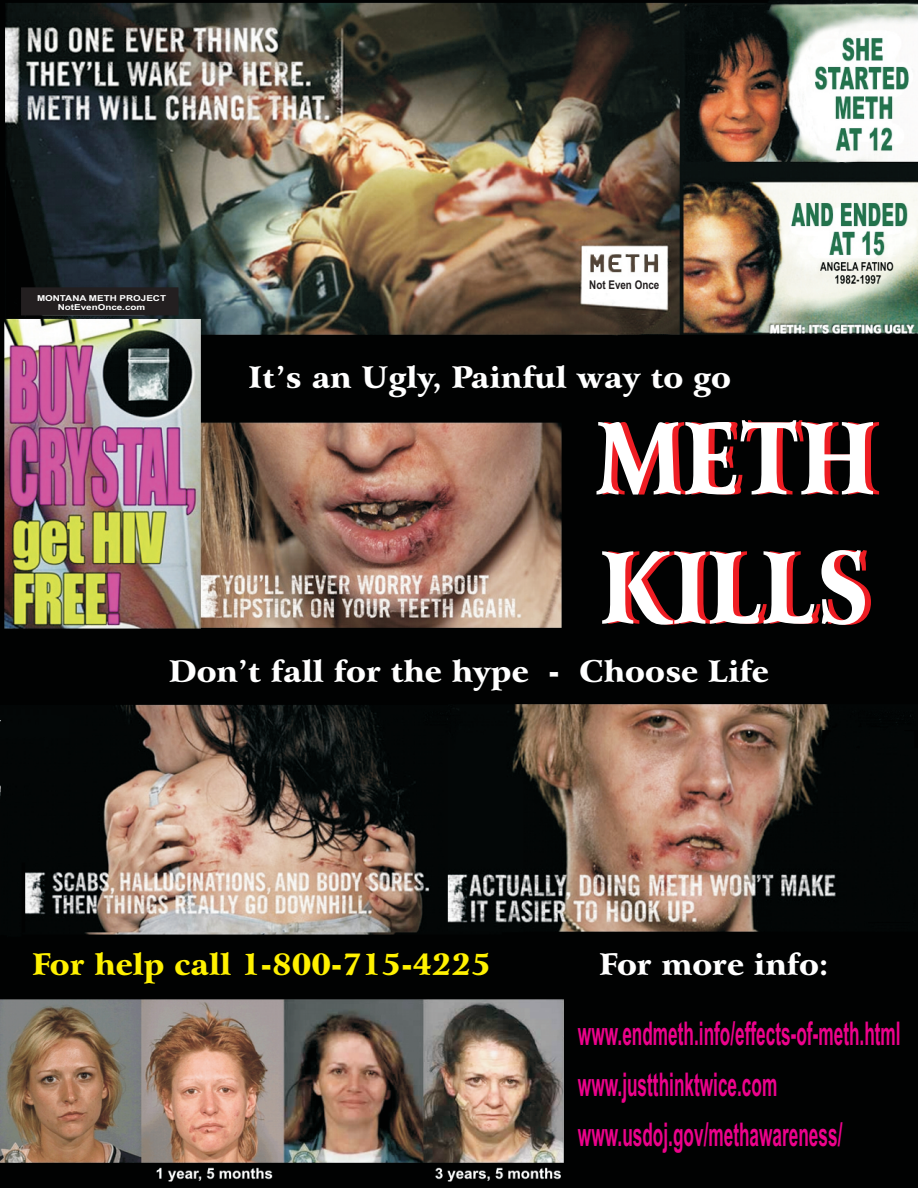
<style>
.page{position:relative;width:918px;height:1188px;background:#fff}
.page>*{position:absolute;margin:0;border:0;box-sizing:border-box;transform-origin:0 0}
.t1{font:900 99.45px/129.3px "Arrus BT";color:#fff;scale:.81 1}
.t2{font:700 32.7px/50.4px "Arial Narrow";color:#ed028c;scale:.64 1}
.t3{font:900 30px "Arrus BT";color:#fff}
.t4{font:900 30px "Arrus BT";color:#fff101}
.t5{font:700 12px "Arial Narrow";color:#231f20}
.t6{font:700 8.25px/9.4px "Arial Narrow";color:#fff;text-align:center;scale:1.46 1}
</style>
<div class="page">
<img style="left:0;top:0;width:918px;height:1188px">
<div style="left:21px;top:288px;width:157px;height:27px;background:#231f20"></div>
<p class="t6" style="left:37px;top:294px;width:90px">MONTANA METH PROJECT<br>NotEvenOnce.com</p>
<p class="t5" style="left:589px;top:281px;width:71px">Not Even Once</p>
<p class="t3" style="left:248px;top:368px;width:484px">It’s an Ugly, Painful way to go</p>
<h1 class="t1" style="left:594px;top:411px;width:348px">METH<br>KILLS</h1>
<p class="t3" style="left:169px;top:662px;width:601px">Don’t fall for the hype - Choose Life</p>
<p class="t4" style="left:32px;top:954px;width:460px">For help call 1-800-715-4225</p>
<p class="t3" style="left:600px;top:954px;width:231px">For more info:</p>
<p class="t2" style="left:578px;top:1012px;width:506px">www.endmeth.info/effects-of-meth.html www.justthinktwice.com www.usdoj.gov/methawareness/</p>
</div>
